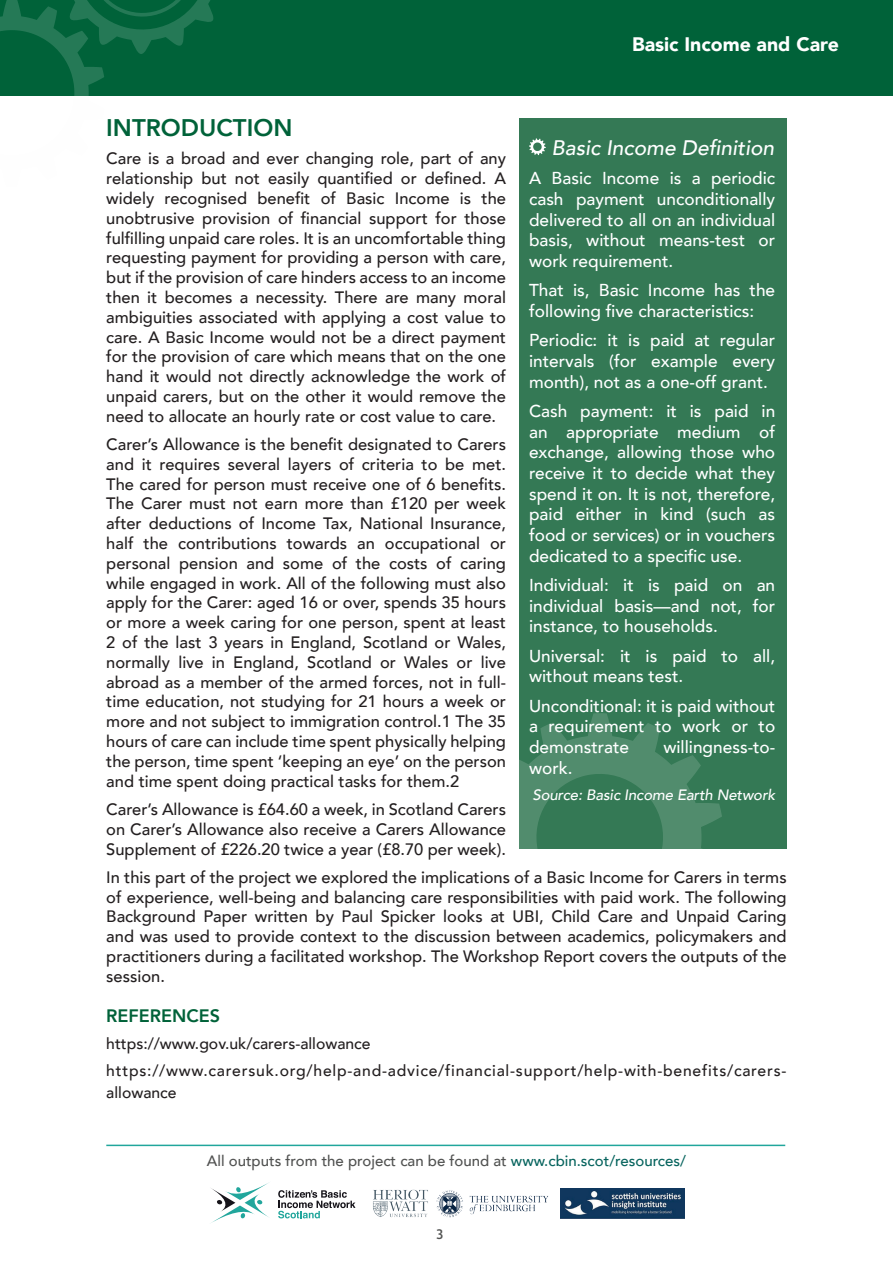
<style>
.page{position:relative;width:893px;height:1263px;background:#fff}
.page>*{position:absolute;margin:0;border:0;box-sizing:border-box;transform-origin:0 0}
.t1{font:800 24px "Avenir";color:#006239}
.t2{font:italic 500 21px "Avenir";color:#fff}
.t3{font:900 19.5px "Avenir";color:#fff}
.t4{font:800 18px "Avenir";color:#006239}
.t5{font:500 17.25px/20.7px "Avenir";color:#fff;text-align:justify}
.t6{font:500 16.5px/19.8px "Avenir";color:#231f20;text-align:justify}
.t7{font:500 15.75px/27.5px "Avenir";letter-spacing:.05em;color:#231f20}
.t8{font:500 15.75px "Avenir";color:#231f20}
.t9{font:500 15px "Avenir";color:#515251}
.t10{font:italic 500 15px "Avenir";letter-spacing:-.01em;color:#fff}
.t11{font:500 15px "Bulo";color:#515251}
.s1{color:#07645e}
</style>
<div class="page">
<div style="left:0;top:0;width:893px;height:95px;background:#006239"></div>
<svg style="left:0;top:0;width:232px;height:96px"></svg>
<svg style="left:211px;top:1182px;width:58px;height:41px"></svg>
<svg style="left:278px;top:1190px;width:77px;height:28px"></svg>
<hr style="left:106px;top:1144px;width:679px;height:2px;background:#21a69c">
<img style="left:373px;top:1189px;width:55px;height:29px">
<img style="left:436px;top:1190px;width:112px;height:28px">
<img style="left:560px;top:1189px;width:124px;height:29px">
<div style="left:519px;top:118px;width:268px;height:730px;background:#347955"></div>
<svg style="left:519px;top:713px;width:203px;height:135px"></svg>
<svg style="left:529px;top:138px;width:17px;height:17px"></svg>
<p class="t3" style="left:632px;top:27px;width:208px">Basic Income and Care</p>
<h1 class="t1" style="left:106px;top:109px;width:188px">INTRODUCTION</h1>
<p class="t6" style="left:106px;top:148px;width:401px">Care is a broad and ever changing role, part of any relationship but not easily quantified or defined. A widely recognised benefit of Basic Income is the unobtrusive provision of financial support for those fulfilling unpaid care roles. It is an uncomfortable thing requesting payment for providing a person with care, but if the provision of care hinders access to an income then it becomes a necessity. There are many moral ambiguities associated with applying a cost value to care. A Basic Income would not be a direct payment for the provision of care which means that on the one hand it would not directly acknowledge the work of unpaid carers, but on the other it would remove the need to allocate an hourly rate or cost value to care.</p>
<p class="t6" style="left:106px;top:433px;width:401px">Carer’s Allowance is the benefit designated to Carers and it requires several layers of criteria to be met.<br>The cared for person must receive one of 6 benefits.<br>The Carer must not earn more than £120 per week after deductions of Income Tax, National Insurance, half the contributions towards an occupational or personal pension and some of the costs of caring while engaged in work. All of the following must also apply for the Carer: aged 16 or over, spends 35 hours or more a week caring for one person, spent at least 2 of the last 3 years in England, Scotland or Wales, normally live in England, Scotland or Wales or live abroad as a member of the armed forces, not in full&shy;time education, not studying for 21 hours a week or more and not subject to immigration control.1 The 35 hours of care can include time spent physically helping the person, time spent ‘keeping an eye’ on the person and time spent doing practical tasks for them.2</p>
<p class="t6" style="left:106px;top:798px;width:401px">Carer’s Allowance is £64.60 a week, in Scotland Carers on Carer’s Allowance also receive a Carers Allowance Supplement of £226.20 twice a year (£8.70 per week).</p>
<p class="t6" style="left:106px;top:866px;width:682px">In this part of the project we explored the implications of a Basic Income for Carers in terms of experience, well-being and balancing care responsibilities with paid work. The following Background Paper written by Paul Spicker looks at UBI, Child Care and Unpaid Caring and was used to provide context to the discussion between academics, policymakers and practitioners during a facilitated workshop. The Workshop Report covers the outputs of the session.</p>
<p class="t4" style="left:106px;top:1001px;width:115px">REFERENCES</p>
<p class="t7" style="left:106px;top:1029px;width:682px">https://www.gov.uk/carers-allowance https://www.carersuk.org/help-and-advice/financial-support/help-with-benefits/carers-</p>
<p class="t8" style="left:106px;top:1079px;width:72px">allowance</p>
<p class="t2" style="left:552px;top:135px;width:224px">Basic Income Definition</p>
<p class="t5" style="left:529px;top:167px;width:248px">A Basic Income is a periodic cash payment unconditionally delivered to all on an individual basis, without means-test or work requirement.</p>
<p class="t5" style="left:529px;top:279px;width:248px">That is, Basic Income has the following five characteristics:</p>
<p class="t5" style="left:529px;top:329px;width:248px">Periodic: it is paid at regular intervals (for example every month), not as a one-off grant.</p>
<p class="t5" style="left:529px;top:400px;width:248px">Cash payment: it is paid in an appropriate medium of exchange, allowing those who receive it to decide what they spend it on. It is not, therefore, paid either in kind (such as food or services) or in vouchers dedicated to a specific use.</p>
<p class="t5" style="left:529px;top:574px;width:248px">Individual: it is paid on an individual basis—and not, for instance, to households.</p>
<p class="t5" style="left:529px;top:644px;width:248px">Universal: it is paid to all, without means test.</p>
<p class="t5" style="left:529px;top:694px;width:248px">Unconditional: it is paid without a requirement to work or to demonstrate</p>
<p class="t5" style="left:663px;top:736px;width:113px">willingness-to-</p>
<p class="t5" style="left:529px;top:756px;width:45px">work.</p>
<p class="t10" style="left:532px;top:786px;width:244px">Source: Basic Income Earth Network</p>
<p class="t9" style="left:207px;top:1148px;width:481px">All outputs from the project can be found at <span class="s1">www.cbin.scot/resources/</span></p>
<p class="t11" style="left:437px;top:1225px;width:9px">3</p>
</div>
